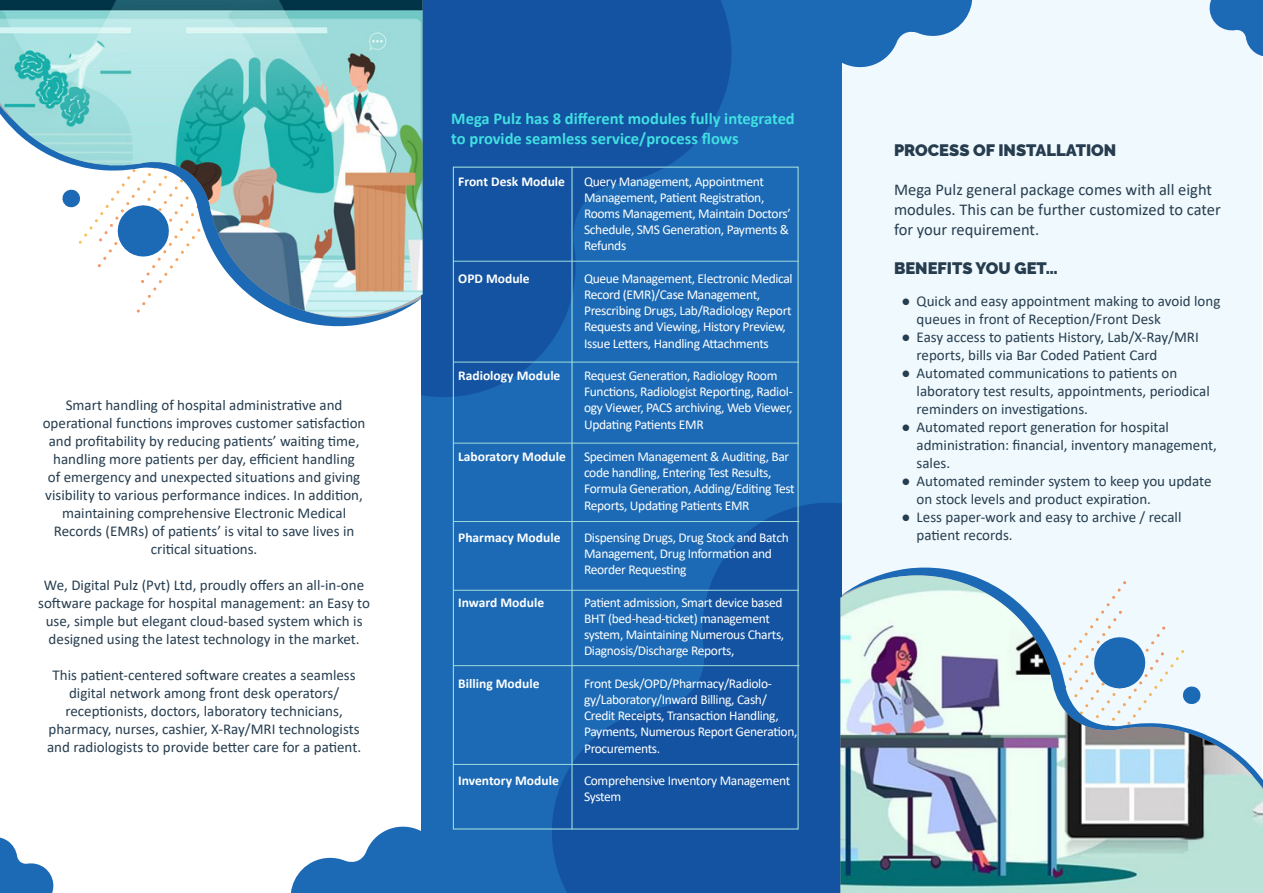
<style>
.page{position:relative;width:1263px;height:893px;background:#fff}
.page>*{position:absolute;margin:0;border:0;box-sizing:border-box;transform-origin:0 0}
.t1{font:16.5px/19.8px "Calibri";color:#263d4f}
.t2{font:700 16.5px/19.8px "Calibri";color:#41dfe2}
.t3{font:900 16.5px "Raleway";color:#263d4f}
.t4{font:15px/18px "Calibri";color:#263d4f;text-align:center}
.t5{font:13.5px/16.2px "Calibri";letter-spacing:-.025em;color:#fff}
.t6{font:700 13.5px "Calibri";color:#fff}
</style>
<div class="page">
<div style="left:842px;top:0;width:419px;height:893px;background:#f0f9fd"></div>
<svg style="left:1209px;top:0;width:54px;height:59px"></svg>
<svg style="left:842px;top:0;width:131px;height:68px"></svg>
<svg style="left:0;top:837px;width:54px;height:56px"></svg>
<svg style="left:291px;top:826px;width:130px;height:67px"></svg>
<div style="left:421px;top:0;width:421px;height:893px;background:#1c6ab5"></div>
<svg style="left:552px;top:503px;width:290px;height:390px;fill:#1353a1"></svg>
<svg style="left:421px;top:0;width:310px;height:397px;fill:#1353a1"></svg>
<hr style="left:571px;top:167px;width:2px;height:662px;background:#9ddbda">
<hr style="left:453px;top:261px;width:346px;height:1px;background:#9ddbda">
<hr style="left:453px;top:362px;width:346px;height:1px;background:#9ddbda">
<hr style="left:453px;top:443px;width:346px;height:1px;background:#9ddbda">
<hr style="left:453px;top:521px;width:346px;height:1px;background:#9ddbda">
<hr style="left:453px;top:590px;width:346px;height:1px;background:#9ddbda">
<hr style="left:453px;top:665px;width:346px;height:1px;background:#9ddbda">
<hr style="left:453px;top:764px;width:346px;height:1px;background:#9ddbda">
<img style="left:840px;top:575px;width:423px;height:318px">
<img style="left:0;top:0;width:422px;height:318px">
<p class="t4" style="left:66px;top:395px;width:278px">Smart handling of hospital administrative and</p>
<p class="t4" style="left:43px;top:413px;width:324px">operational functions improves customer satisfaction and profitability by reducing patients’ waiting time, handling more patients per day, efficient handling<br>of emergency and unexpected situations and giving visibility to various performance indices. In addition, maintaining comprehensive Electronic Medical</p>
<p class="t4" style="left:54px;top:521px;width:302px">Records (EMRs) of patients’ is vital to save lives in critical situations.</p>
<p class="t4" style="left:38px;top:575px;width:333px">We, Digital Pulz (Pvt) Ltd, proudly offers an all-in-one software package for hospital management: an Easy to use, simple but elegant cloud-based system which is designed using the latest technology in the market.</p>
<p class="t4" style="left:53px;top:665px;width:305px">This patient-centered software creates a seamless</p>
<p class="t4" style="left:69px;top:683px;width:272px">digital network among front desk operators/</p>
<p class="t4" style="left:65px;top:701px;width:279px">receptionists, doctors, laboratory technicians,</p>
<p class="t4" style="left:47px;top:719px;width:316px;text-align:left">pharmacy, nurses, cashier, X-Ray/MRI technologists and radiologists to provide better care for a patient.</p>
<p class="t2" style="left:451px;top:109px;width:345px">Mega Pulz has 8 different modules fully integrated to provide seamless service/process flows</p>
<p class="t6" style="left:458px;top:171px;width:108px">Front Desk Module</p>
<p class="t5" style="left:584px;top:173px;width:208px">Query Management, Appointment<br>Management, Patient Registration,<br>Rooms Management, Maintain Doctors’<br>Schedule, SMS Generation, Payments &amp;<br>Refunds</p>
<p class="t5" style="left:584px;top:270px;width:210px">Queue Management, Electronic Medical Record (EMR)/Case Management, Prescribing Drugs, Lab/Radiology Report Requests and Viewing, History Preview, Issue Letters, Handling Attachments</p>
<p class="t5" style="left:584px;top:367px;width:210px">Request Generation, Radiology Room Functions, Radiologist Reporting, Radiol&shy;ogy Viewer, PACS archiving, Web Viewer, Updating Patients EMR</p>
<p class="t5" style="left:584px;top:448px;width:212px">Specimen Management &amp; Auditing, Bar code handling, Entering Test Results, Formula Generation, Adding/Editing Test Reports, Updating Patients EMR</p>
<p class="t5" style="left:584px;top:529px;width:206px">Dispensing Drugs, Drug Stock and Batch<br>Management, Drug Information and<br>Reorder Requesting</p>
<p class="t5" style="left:584px;top:594px;width:202px">Patient admission, Smart device based BHT (bed-head-ticket) management system, Maintaining Numerous Charts, Diagnosis/Discharge Reports,</p>
<p class="t5" style="left:584px;top:675px;width:215px">Front Desk/OPD/Pharmacy/Radiolo&shy;gy/Laboratory/Inward Billing, Cash/ Credit Receipts, Transaction Handling, Payments, Numerous Report Generation, Procurements.</p>
<p class="t5" style="left:584px;top:772px;width:208px">Comprehensive Inventory Management<br>System</p>
<p class="t6" style="left:458px;top:269px;width:73px">OPD Module</p>
<p class="t6" style="left:458px;top:366px;width:104px">Radiology Module</p>
<p class="t6" style="left:458px;top:447px;width:109px">Laboratory Module</p>
<p class="t6" style="left:458px;top:528px;width:104px">Pharmacy Module</p>
<p class="t6" style="left:458px;top:593px;width:87px">Inward Module</p>
<p class="t6" style="left:458px;top:674px;width:83px">Billing Module</p>
<p class="t6" style="left:458px;top:771px;width:102px">Inventory Module</p>
<p class="t3" style="left:894px;top:140px;width:224px">PROCESS OF INSTALLATION</p>
<p class="t1" style="left:894px;top:179px;width:328px">Mega Pulz general package comes with all eight modules. This can be further customized to cater for your requirement.</p>
<p class="t3" style="left:894px;top:259px;width:165px">BENEFITS YOU GET…</p>
<p class="t4" style="left:901px;top:291px;width:320px">● Quick and easy appointment making to avoid long</p>
<p class="t4" style="left:901px;top:327px;width:299px">● Easy access to patients History, Lab/X-Ray/MRI</p>
<p class="t4" style="left:901px;top:363px;width:277px">● Automated communications to patients on</p>
<p class="t4" style="left:916px;top:309px;width:246px">queues in front of Reception/Front Desk</p>
<p class="t4" style="left:916px;top:345px;width:242px">reports, bills via Bar Coded Patient Card</p>
<p class="t4" style="left:916px;top:381px;width:295px;text-align:left">laboratory test results, appointments, periodical reminders on investigations.</p>
<p class="t4" style="left:916px;top:435px;width:302px;text-align:left">administration: financial, inventory management, sales.</p>
<p class="t4" style="left:916px;top:489px;width:236px">on stock levels and product expiration.</p>
<p class="t4" style="left:916px;top:525px;width:98px">patient records.</p>
<p class="t4" style="left:901px;top:417px;width:269px">● Automated report generation for hospital</p>
<p class="t4" style="left:901px;top:471px;width:311px">● Automated reminder system to keep you update</p>
<p class="t4" style="left:901px;top:507px;width:281px">● Less paper-work and easy to archive / recall</p>
</div>
